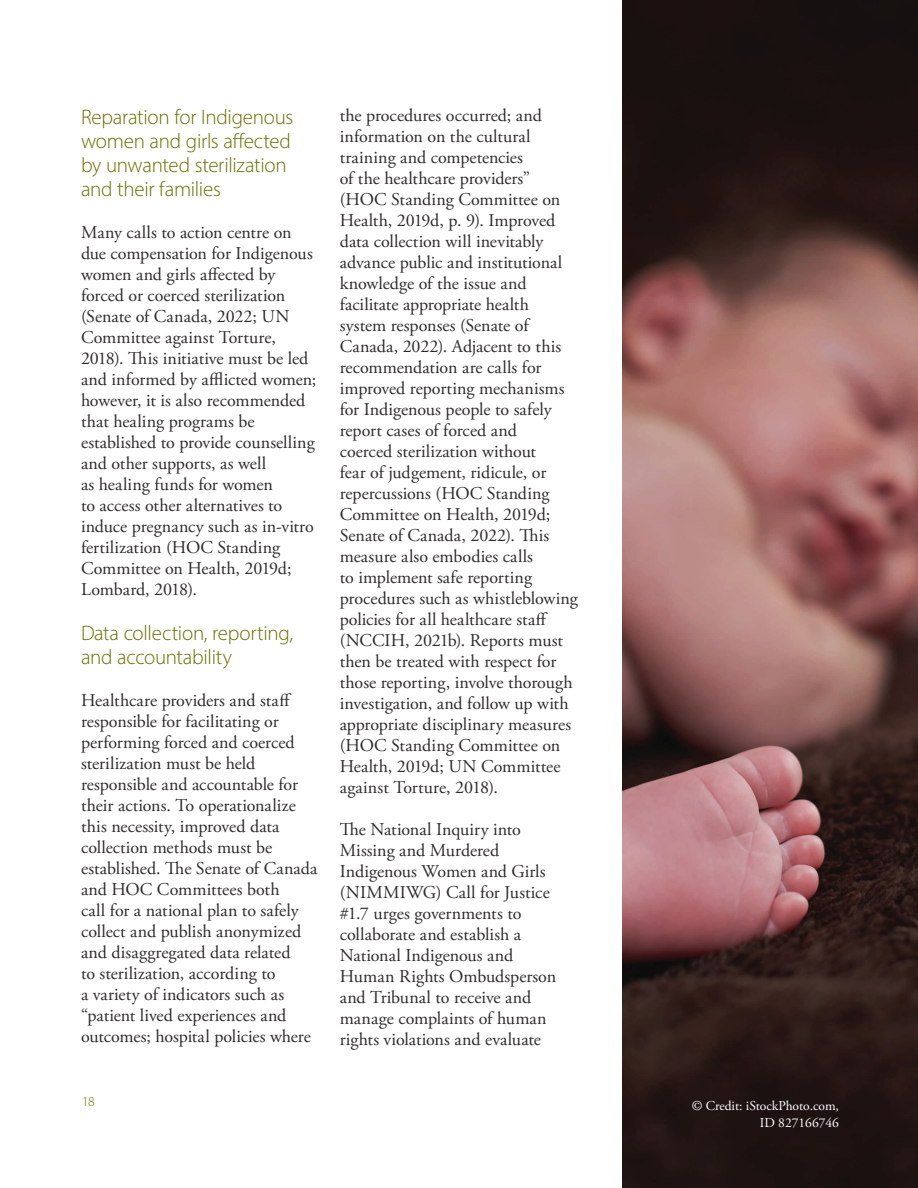
<style>
.page{position:relative;width:918px;height:1188px;background:#fff}
.page>*{position:absolute;margin:0;border:0;box-sizing:border-box;transform-origin:0 0}
.t1{font:300 21px/24px "Myriad Pro";letter-spacing:-.015em;color:#6d6e00}
.t2{font:18px/21px "Adobe Garamond Pro";color:#2e2b2c}
.t3{font:13.5px/16.5px "Adobe Garamond Pro";color:#fff;text-align:right}
.t4{font:300 13.5px "Myriad Pro";color:#6d6e00}
</style>
<div class="page">
<img style="left:622px;top:0;width:296px;height:1188px">
<p class="t1" style="left:81px;top:105px;width:214px">Reparation for Indigenous women and girls affected by unwanted sterilization and their families</p>
<p class="t2" style="left:81px;top:222px;width:237px">Many calls to action centre on due compensation for Indigenous women and girls affected by forced or coerced sterilization (Senate of Canada, 2022; UN<br>Committee against Torture,<br>2018). This initiative must be led and informed by afflicted women; however, it is also recommended that healing programs be established to provide counselling and other supports, as well<br>as healing funds for women<br>to access other alternatives to induce pregnancy such as in-vitro fertilization (HOC Standing<br>Committee on Health, 2019d;<br>Lombard, 2018).</p>
<p class="t1" style="left:81px;top:621px;width:214px">Data collection, reporting, and accountability</p>
<p class="t2" style="left:81px;top:690px;width:238px">Healthcare providers and staff responsible for facilitating or performing forced and coerced sterilization must be held responsible and accountable for their actions. To operationalize this necessity, improved data collection methods must be established. The Senate of Canada and HOC Committees both<br>call for a national plan to safely collect and publish anonymized and disaggregated data related<br>to sterilization, according to<br>a variety of indicators such as “patient lived experiences and outcomes; hospital policies where</p>
<p class="t4" style="left:82px;top:1094px;width:14px">18</p>
<p class="t2" style="left:340px;top:105px;width:240px">the procedures occurred; and information on the cultural training and competencies<br>of the healthcare providers” (HOC Standing Committee on<br>Health, 2019d, p. 9). Improved data collection will inevitably advance public and institutional knowledge of the issue and facilitate appropriate health system responses (Senate of<br>Canada, 2022). Adjacent to this recommendation are calls for improved reporting mechanisms for Indigenous people to safely report cases of forced and<br>coerced sterilization without<br>fear of judgement, ridicule, or repercussions (HOC Standing<br>Committee on Health, 2019d;<br>Senate of Canada, 2022). This measure also embodies calls<br>to implement safe reporting procedures such as whistleblowing policies for all healthcare staff (NCCIH, 2021b). Reports must then be treated with respect for those reporting, involve thorough investigation, and follow up with appropriate disciplinary measures (HOC Standing Committee on<br>Health, 2019d; UN Committee against Torture, 2018).</p>
<p class="t2" style="left:340px;top:819px;width:218px">The National Inquiry into<br>Missing and Murdered<br>Indigenous Women and Girls (NIMMIWG) Call for Justice #1.7 urges governments to collaborate and establish a<br>National Indigenous and<br>Human Rights Ombudsperson and Tribunal to receive and manage complaints of human rights violations and evaluate</p>
<p class="t3" style="left:692px;top:1098px;width:149px">© Credit: iStockPhoto.com,<br>ID 827166746</p>
</div>
